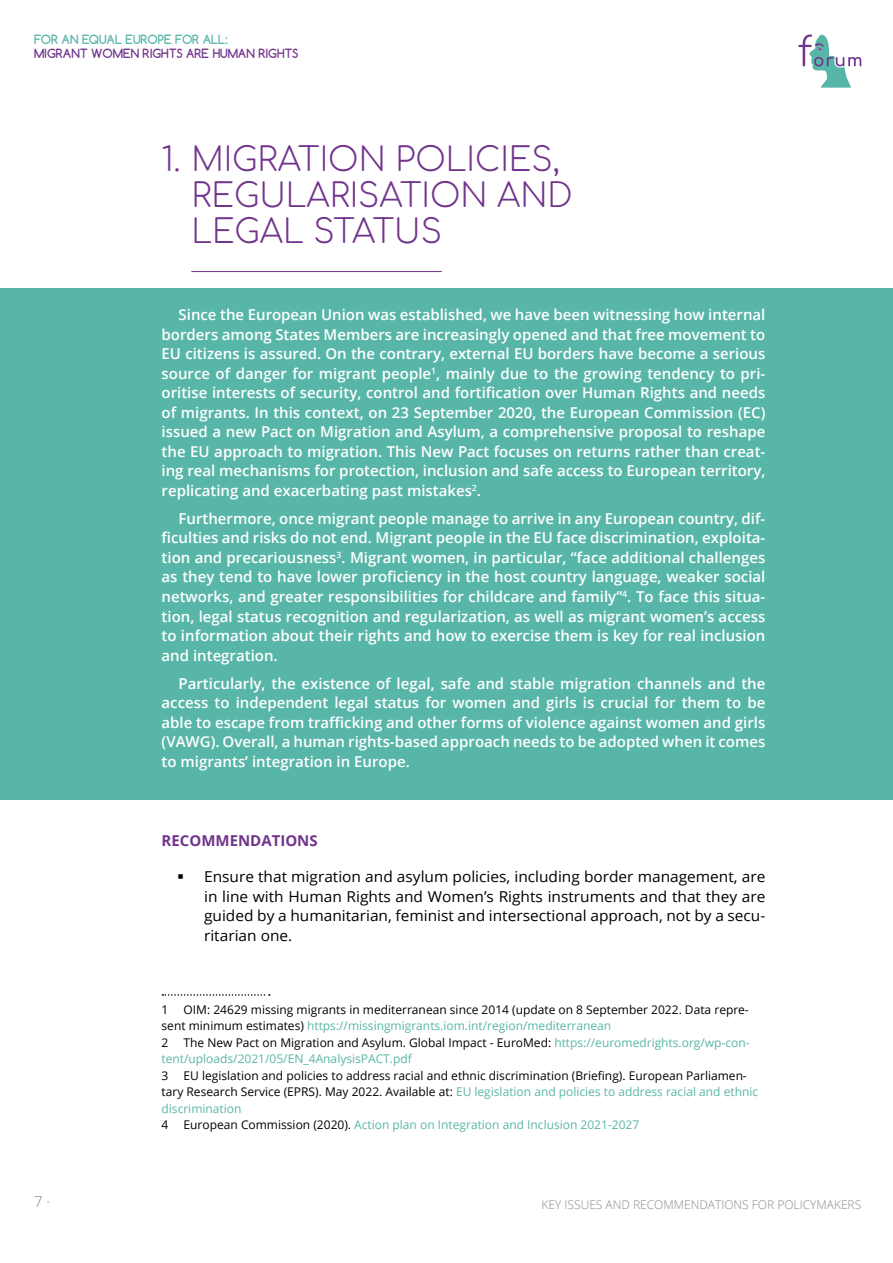
<style>
.page{position:relative;width:893px;height:1263px;background:#fff}
.page>*{position:absolute;margin:0;border:0;box-sizing:border-box;transform-origin:0 0}
.t1{font:300 33px/36px "Comfortaa";color:#71348c}
.t2{font:600 15px/19.5px "Open Sans";color:#fff;text-align:justify}
.t3{font:15px/19.5px "Open Sans";color:#000;text-align:justify}
.t4{font:700 15px "Open Sans";color:#71348c}
.t5{font:300 15px "Open Sans";color:#89898b}
.t6{font:12px/16.5px "Open Sans";color:#000}
.t7{font:12px/16.5px "Open Sans";color:#58b6a8}
.t8{font:300 12px "Open Sans";color:#89898b}
.t9{font:700 12px "Comfortaa";color:#71348c}
.t10{font:700 12px "Comfortaa";color:#58b6a8}
.s1{color:#58b6a8}
.s2{color:#000}
</style>
<div class="page">
<svg style="left:798px;top:34px;width:63px;height:54px"></svg>
<div style="left:0;top:288px;width:893px;height:511px;background:#58b6a8"></div>
<hr style="left:191px;top:271px;width:251px;height:1px;background:#71348c">
<svg style="left:162px;top:994px;width:108px;height:2px"></svg>
<p class="t10" style="left:34px;top:32px;width:195px">FOR AN EQUAL EUROPE FOR ALL:</p>
<p class="t9" style="left:34px;top:46px;width:266px">MIGRANT WOMEN RIGHTS ARE HUMAN RIGHTS</p>
<h1 class="t1" style="left:191px;top:137px;width:383px;text-indent:-30px">1. MIGRATION POLICIES,<br>REGULARISATION AND<br>LEGAL STATUS</h1>
<p class="t2" style="left:162px;top:305px;width:605px;text-indent:17px">Since the European Union was established, we have been witnessing how internal borders among States Members are increasingly opened and that free movement to EU citizens is assured. On the contrary, external EU borders have become a serious source of danger for migrant people<sup>1</sup>, mainly due to the growing tendency to pri&shy;oritise interests of security, control and fortification over Human Rights and needs of migrants. In this context, on 23 September 2020, the European Commission (EC) issued a new Pact on Migration and Asylum, a comprehensive proposal to reshape the EU approach to migration. This New Pact focuses on returns rather than creat&shy;ing real mechanisms for protection, inclusion and safe access to European territory, replicating and exacerbating past mistakes<sup>2</sup>.</p>
<p class="t2" style="left:162px;top:508px;width:605px;text-indent:17px">Furthermore, once migrant people manage to arrive in any European country, dif&shy;ficulties and risks do not end. Migrant people in the EU face discrimination, exploita&shy;tion and precariousness<sup>3</sup>. Migrant women, in particular, “face additional challenges as they tend to have lower proficiency in the host country language, weaker social networks, and greater responsibilities for childcare and family”<sup>4</sup>. To face this situa&shy;tion, legal status recognition and regularization, as well as migrant women’s access to information about their rights and how to exercise them is key for real inclusion and integration.</p>
<p class="t2" style="left:162px;top:673px;width:605px;text-indent:17px">Particularly, the existence of legal, safe and stable migration channels and the access to independent legal status for women and girls is crucial for them to be able to escape from trafficking and other forms of violence against women and girls (VAWG). Overall, a human rights-based approach needs to be adopted when it comes to migrants’ integration in Europe.</p>
<p class="t4" style="left:162px;top:829px;width:158px">RECOMMENDATIONS</p>
<p class="t3" style="left:204px;top:866px;width:563px">Ensure that migration and asylum policies, including border management, are in line with Human Rights and Women’s Rights instruments and that they are guided by a humanitarian, feminist and intersectional approach, not by a secu&shy;ritarian one.</p>
<p class="t6" style="left:162px;top:1001px;width:589px;text-indent:22px">OIM: 24629 missing migrants in mediterranean since 2014 (update on 8 September 2022. Data repre&shy;sent minimum estimates) <span class="s1">https://missingmigrants.iom.int/region/mediterranean<br></span>2</p>
<p class="t6" style="left:162px;top:1001px;width:8px">1</p>
<p class="t7" style="left:162px;top:1034px;width:590px;text-indent:22px"><span class="s2">The New Pact on Migration and Asylum. Global Impact - EuroMed:</span> https://euromedrights.org/wp-con&shy;tent/uploads/2021/05/EN_4AnalysisPACT.pdf</p>
<p class="t6" style="left:162px;top:1067px;width:8px">3</p>
<p class="t6" style="left:162px;top:1067px;width:598px;text-indent:22px">EU legislation and policies to address racial and ethnic discrimination (Briefing). European Parliamen&shy;tary Research Service (EPRS). May 2022. Available at: <span class="s1">EU legislation and policies to address racial and ethnic discrimination</span></p>
<p class="t6" style="left:162px;top:1116px;width:8px">4</p>
<p class="t7" style="left:184px;top:1116px;width:457px"><span class="s2">European Commission (2020).</span> Action plan on Integration and Inclusion 2021-2027</p>
<p class="t5" style="left:34px;top:1191px;width:18px">7 ·</p>
<p class="t8" style="left:541px;top:1196px;width:321px">KEY ISSUES AND RECOMMENDATIONS FOR POLICYMAKERS</p>
</div>
